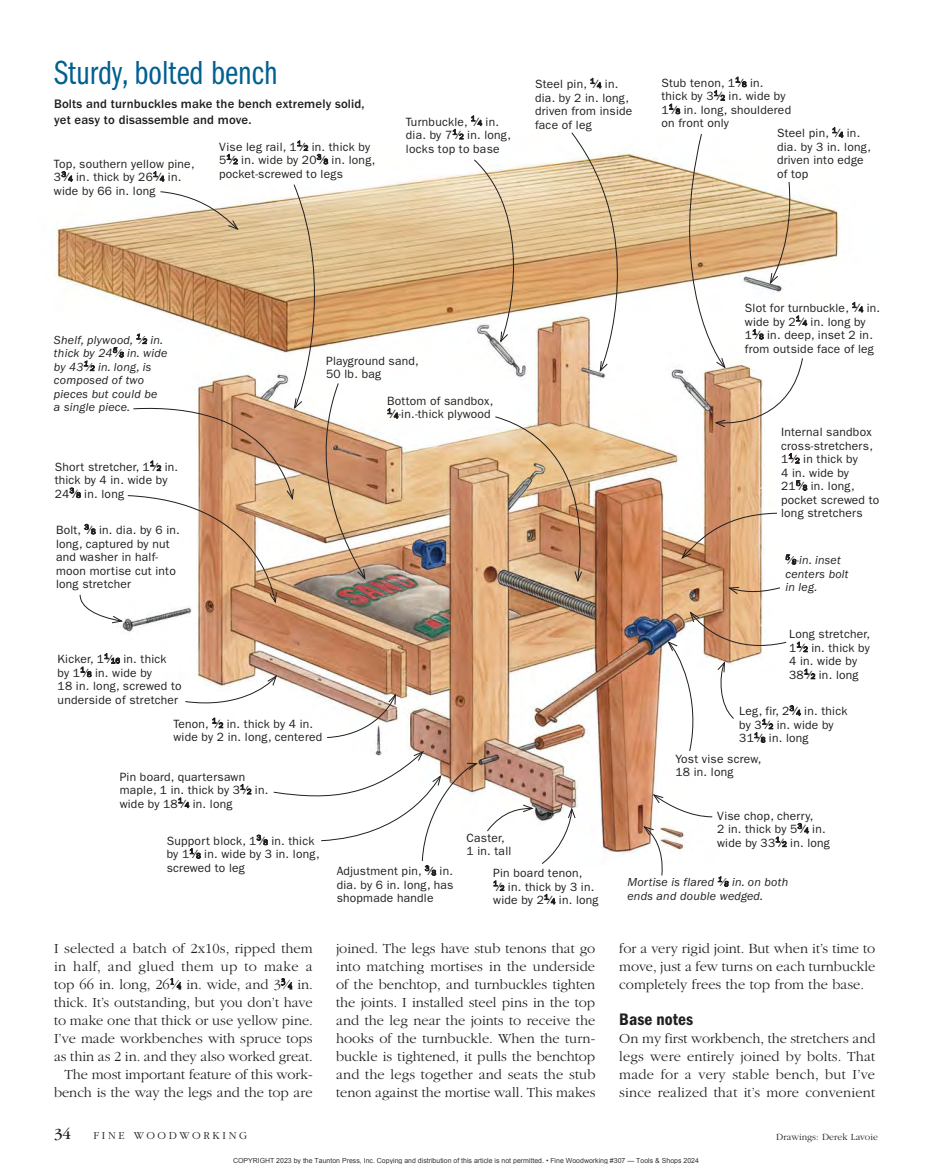
<style>
.page{position:relative;width:932px;height:1175px;background:#fff}
.page>*{position:absolute;margin:0;border:0;box-sizing:border-box;transform-origin:0 0}
.t1{font:34.5px "ITC Franklin Gothic Std Bk Cp";color:#006090}
.t2{font:17.25px "ITC Franklin Gothic Std Dm Cd";letter-spacing:.005em;color:#221e1f}
.t3{font:16.05px "ITC Garamond Std";color:#221e1f}
.t4{font:300 14.4px/18px "ITC Garamond Std";color:#221e1f;text-align:justify}
.t5{font:500 12.75px/16.5px "ITC Franklin Gothic Std";letter-spacing:.015em;color:#221e1f}
.t6{font:12px/13.5px "ITC Franklin Gothic Std";letter-spacing:.02em;color:#221e1f}
.t7{font:italic 12px/13.5px "ITC Franklin Gothic Std";letter-spacing:.02em;color:#221e1f}
.t8{font:300 11.1px "ITC Garamond Std";letter-spacing:.24em;color:#221e1f}
.t9{font:300 9.75px "ITC Garamond Std";letter-spacing:.005em;color:#221e1f}
.t10{font:6.9px "Arial";color:rgb(0 0 0/.8)}
.s1{font-size:7.5px}
.s2{font-size:9px}
</style>
<div class="page">
<img style="left:54px;top:158px;width:786px;height:704px">
<svg style="left:652px;top:793px;width:61px;height:24px"></svg>
<img style="left:494px;top:416px;width:106px;height:167px">
<svg style="left:680px;top:512px;width:97px;height:47px"></svg>
<svg style="left:473px;top:159px;width:60px;height:184px"></svg>
<svg style="left:184px;top:674px;width:93px;height:34px"></svg>
<svg style="left:326px;top:693px;width:70px;height:45px"></svg>
<svg style="left:570px;top:132px;width:78px;height:241px"></svg>
<svg style="left:671px;top:134px;width:132px;height:294px"></svg>
<svg style="left:486px;top:804px;width:48px;height:28px"></svg>
<svg style="left:541px;top:806px;width:35px;height:58px"></svg>
<svg style="left:642px;top:825px;width:22px;height:51px"></svg>
<svg style="left:273px;top:750px;width:205px;height:111px"></svg>
<svg style="left:727px;top:586px;width:54px;height:9px"></svg>
<svg style="left:666px;top:611px;width:121px;height:141px"></svg>
<svg style="left:79px;top:184px;width:287px;height:439px"></svg>
<p class="t1" style="left:54px;top:53px;width:225px">Sturdy, bolted bench</p>
<p class="t5" style="left:54px;top:96px;width:312px">Bolts and turnbuckles make the bench extremely solid, yet easy to disassemble and move.</p>
<p class="t6" style="left:54px;top:157px;width:142px">Top, southern yellow pine,<br>3<sup>3</sup>⁄<span class="s1">4</span> in. thick by 26<sup>1</sup>⁄<span class="s1">4</span> in. wide by 66 in. long</p>
<p class="t6" style="left:219px;top:140px;width:158px">Vise leg rail, 1<sup>1</sup>⁄<span class="s1">2</span> in. thick by<br>5<sup>1</sup>⁄<span class="s1">2</span> in. wide by 20<sup>3</sup>⁄<span class="s1">8</span> in. long, pocket-screwed to legs</p>
<p class="t6" style="left:406px;top:115px;width:107px">Turnbuckle, <sup>1</sup>⁄<span class="s1">4</span> in. dia. by 7<sup>1</sup>⁄<span class="s1">2</span> in. long, locks top to base</p>
<p class="t6" style="left:535px;top:77px;width:99px">Steel pin, <sup>1</sup>⁄<span class="s1">4</span> in. dia. by 2 in. long, driven from inside face of leg</p>
<p class="t6" style="left:661px;top:76px;width:131px">Stub tenon, 1<sup>1</sup>⁄<span class="s1">8</span> in. thick by 3<sup>1</sup>⁄<span class="s1">2</span> in. wide by<br>1<sup>1</sup>⁄<span class="s1">8</span> in. long, shouldered on front only</p>
<p class="t6" style="left:777px;top:127px;width:95px">Steel pin, <sup>1</sup>⁄<span class="s1">4</span> in. dia. by 3 in. long, driven into edge of top</p>
<p class="t7" style="left:54px;top:333px;width:115px">Shelf, plywood, <sup>1</sup>⁄<span class="s1">2</span> in. thick by 24<sup>5</sup>⁄<span class="s1">8</span> in. wide by 43<sup>1</sup>⁄<span class="s1">2</span> in. long, is composed of two pieces but could be<br>a single piece.</p>
<p class="t6" style="left:55px;top:460px;width:125px">Short stretcher, 1<sup>1</sup>⁄<span class="s1">2</span> in. thick by 4 in. wide by<br>24<sup>3</sup>⁄<span class="s1">8</span> in. long</p>
<p class="t6" style="left:56px;top:523px;width:125px">Bolt, <sup>3</sup>⁄<span class="s1">8</span> in. dia. by 6 in. long, captured by nut and washer in half&shy;moon mortise cut into long stretcher</p>
<p class="t6" style="left:58px;top:652px;width:125px">Kicker, 1<sup>1</sup>⁄<span class="s1">16</span> in. thick<br>by 1<sup>1</sup>⁄<span class="s1">8</span> in. wide by<br>18 in. long, screwed to underside of stretcher</p>
<p class="t6" style="left:326px;top:354px;width:94px">Playground sand,<br>50 lb. bag</p>
<p class="t6" style="left:387px;top:394px;width:108px">Bottom of sandbox,<br><sup>1</sup>⁄<span class="s1">4</span>-in.-thick plywood</p>
<p class="t6" style="left:173px;top:717px;width:150px">Tenon, <sup>1</sup>⁄<span class="s1">2</span> in. thick by 4 in. wide by 2 in. long, centered</p>
<p class="t6" style="left:745px;top:301px;width:137px">Slot for turnbuckle, <sup>1</sup>⁄<span class="s1">4</span> in. wide by 2<sup>1</sup>⁄<span class="s1">4</span> in. long by<br>1<sup>1</sup>⁄<span class="s1">8</span> in. deep, inset 2 in. from outside face of leg</p>
<p class="t6" style="left:781px;top:425px;width:100px">Internal sandbox cross-stretchers,<br>1<sup>1</sup>⁄<span class="s1">2</span> in thick by<br>4 in. wide by<br>21<sup>5</sup>⁄<span class="s1">8</span> in. long, pocket screwed to long stretchers</p>
<p class="t7" style="left:785px;top:554px;width:65px"><sup>5</sup>⁄<span class="s1">8</span>-in. inset centers bolt in leg.</p>
<p class="t6" style="left:789px;top:627px;width:82px">Long stretcher,<br>1<sup>1</sup>⁄<span class="s1">2</span> in. thick by<br>4 in. wide by<br>38<sup>1</sup>⁄<span class="s1">2</span> in. long</p>
<p class="t6" style="left:739px;top:704px;width:110px">Leg, fir, 2<sup>3</sup>⁄<span class="s1">4</span> in. thick by 3<sup>1</sup>⁄<span class="s1">2</span> in. wide by<br>31<sup>1</sup>⁄<span class="s1">8</span> in. long</p>
<p class="t6" style="left:120px;top:770px;width:150px">Pin board, quartersawn maple, 1 in. thick by 3<sup>1</sup>⁄<span class="s1">2</span> in. wide by 18<sup>1</sup>⁄<span class="s1">4</span> in. long</p>
<p class="t6" style="left:167px;top:834px;width:154px">Support block, 1<sup>3</sup>⁄<span class="s1">8</span> in. thick by 1<sup>1</sup>⁄<span class="s1">8</span> in. wide by 3 in. long, screwed to leg</p>
<p class="t6" style="left:336px;top:864px;width:118px;text-align:justify">Adjustment pin, <sup>3</sup>⁄<span class="s1">8</span> in. dia. by 6 in. long, has shopmade handle</p>
<p class="t6" style="left:466px;top:831px;width:46px">Caster,<br>1 in. tall</p>
<p class="t6" style="left:493px;top:866px;width:107px">Pin board tenon,<br><sup>1</sup>⁄<span class="s1">2</span> in. thick by 3 in. wide by 2<sup>1</sup>⁄<span class="s1">4</span> in. long</p>
<p class="t4" style="left:54px;top:939px;width:260px;text-align:right">I selected a batch of 2x10s, ripped them in half, and glued them up to make a top 66 in. long, 26<sup>1</sup>⁄<span class="s2">4</span> in. wide, and 3<sup>3</sup>⁄<span class="s2">4</span> in. thick. It’s outstanding, but you don’t have to make one that thick or use yellow pine.<br>I’ve made workbenches with spruce tops as thin as 2 in. and they also worked great.<br>The most important feature of this work&shy;bench is the way the legs and the top are</p>
<p class="t4" style="left:336px;top:939px;width:261px">joined. The legs have stub tenons that go into matching mortises in the underside of the benchtop, and turnbuckles tighten the joints. I installed steel pins in the top and the leg near the joints to receive the hooks of the turnbuckle. When the turn&shy;buckle is tightened, it pulls the benchtop and the legs together and seats the stub tenon against the mortise wall. This makes</p>
<p class="t6" style="left:675px;top:752px;width:88px">Yost vise screw,<br>18 in. long</p>
<p class="t6" style="left:717px;top:809px;width:114px">Vise chop, cherry,<br>2 in. thick by 5<sup>3</sup>⁄<span class="s1">4</span> in. wide by 33<sup>1</sup>⁄<span class="s1">2</span> in. long</p>
<p class="t7" style="left:627px;top:875px;width:162px">Mortise is flared <sup>1</sup>⁄<span class="s1">8</span> in. on both ends and double wedged.</p>
<p class="t4" style="left:619px;top:939px;width:257px">for a very rigid joint. But when it’s time to move, just a few turns on each turnbuckle completely frees the top from the base.</p>
<p class="t2" style="left:619px;top:1009px;width:75px">Base notes</p>
<p class="t4" style="left:619px;top:1029px;width:257px">On my first workbench, the stretchers and legs were entirely joined by bolts. That made for a very stable bench, but I’ve since realized that it’s more convenient</p>
<p class="t3" style="left:54px;top:1124px;width:19px">34</p>
<p class="t8" style="left:93px;top:1129px;width:155px">FINE WOODWORKING</p>
<p class="t9" style="left:776px;top:1131px;width:103px">Drawings: Derek Lavoie</p>
<p class="t10" style="left:233px;top:1155px;width:467px">COPYRIGHT 2023 by the Taunton Press, Inc. Copying and distribution of this article is not permitted. • Fine Woodworking #307 — Tools &amp; Shops 2024</p>
</div>
